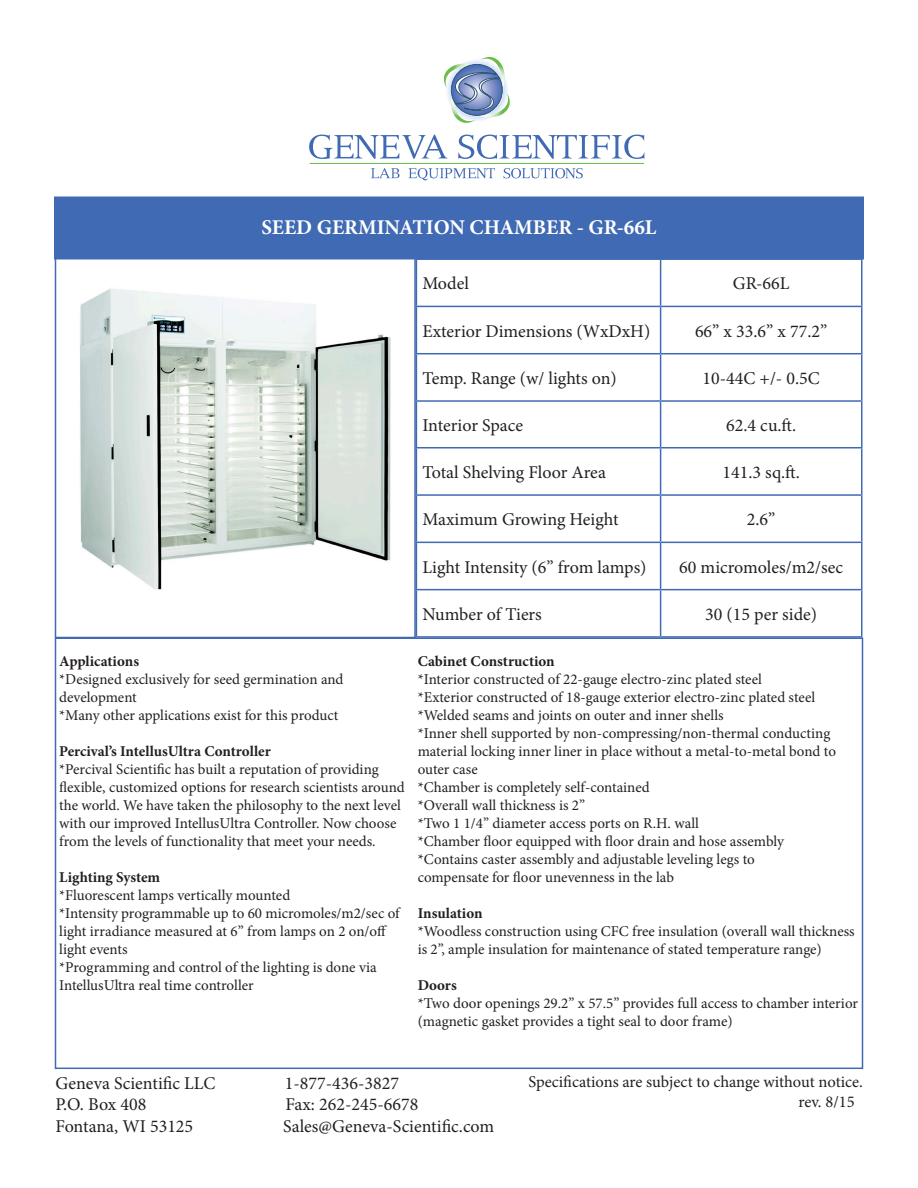
<style>
.page{position:relative;width:918px;height:1188px;background:#fff}
.page>*{position:absolute;margin:0;border:0;box-sizing:border-box;transform-origin:0 0}
.t1{font:700 21px "Minion Pro";color:#fff}
.t2{font:18px "Minion Pro";color:#231f20}
.t3{font:16.5px "Minion Pro";letter-spacing:-.005em;color:#231f20}
.t4{font:15px/18px "Minion Pro";color:#231f20}
.t5{font:700 15px "Minion Pro";letter-spacing:-.005em;color:#231f20}
</style>
<div class="page">
<div style="left:55px;top:638px;width:808px;height:431px;border:2px solid #406ab4"></div>
<div style="left:55px;top:197px;width:808px;height:62px;background:#406ab4"></div>
<div style="left:54px;top:196px;width:810px;height:64px;border:2px solid #406ab4"></div>
<hr style="left:416px;top:258px;width:245px;height:2px;background:#406ab4">
<hr style="left:416px;top:260px;width:1px;height:46px;background:#406ab4">
<hr style="left:661px;top:258px;width:201px;height:2px;background:#406ab4">
<hr style="left:660px;top:260px;width:1px;height:46px;background:#406ab4">
<hr style="left:861px;top:260px;width:1px;height:46px;background:#406ab4">
<hr style="left:416px;top:306px;width:245px;height:1px;background:#406ab4">
<hr style="left:416px;top:307px;width:1px;height:46px;background:#406ab4">
<hr style="left:661px;top:306px;width:201px;height:1px;background:#406ab4">
<hr style="left:660px;top:307px;width:1px;height:46px;background:#406ab4">
<hr style="left:861px;top:307px;width:1px;height:46px;background:#406ab4">
<hr style="left:416px;top:353px;width:245px;height:1px;background:#406ab4">
<hr style="left:416px;top:354px;width:1px;height:46px;background:#406ab4">
<hr style="left:661px;top:353px;width:201px;height:1px;background:#406ab4">
<hr style="left:660px;top:354px;width:1px;height:46px;background:#406ab4">
<hr style="left:861px;top:354px;width:1px;height:46px;background:#406ab4">
<hr style="left:416px;top:400px;width:245px;height:2px;background:#406ab4">
<hr style="left:416px;top:402px;width:1px;height:45px;background:#406ab4">
<hr style="left:661px;top:400px;width:201px;height:2px;background:#406ab4">
<hr style="left:660px;top:402px;width:1px;height:45px;background:#406ab4">
<hr style="left:861px;top:402px;width:1px;height:45px;background:#406ab4">
<hr style="left:416px;top:447px;width:245px;height:1px;background:#406ab4">
<hr style="left:416px;top:449px;width:1px;height:45px;background:#406ab4">
<hr style="left:661px;top:447px;width:201px;height:1px;background:#406ab4">
<hr style="left:660px;top:449px;width:1px;height:45px;background:#406ab4">
<hr style="left:861px;top:449px;width:1px;height:45px;background:#406ab4">
<hr style="left:416px;top:494px;width:245px;height:2px;background:#406ab4">
<hr style="left:416px;top:496px;width:1px;height:46px;background:#406ab4">
<hr style="left:661px;top:494px;width:201px;height:2px;background:#406ab4">
<hr style="left:660px;top:496px;width:1px;height:46px;background:#406ab4">
<hr style="left:861px;top:496px;width:1px;height:46px;background:#406ab4">
<hr style="left:416px;top:542px;width:245px;height:1px;background:#406ab4">
<hr style="left:416px;top:543px;width:1px;height:46px;background:#406ab4">
<hr style="left:661px;top:542px;width:201px;height:1px;background:#406ab4">
<hr style="left:660px;top:543px;width:1px;height:46px;background:#406ab4">
<hr style="left:861px;top:543px;width:1px;height:46px;background:#406ab4">
<hr style="left:416px;top:589px;width:245px;height:1px;background:#406ab4">
<hr style="left:416px;top:590px;width:1px;height:46px;background:#406ab4">
<hr style="left:661px;top:589px;width:201px;height:1px;background:#406ab4">
<hr style="left:660px;top:590px;width:1px;height:46px;background:#406ab4">
<hr style="left:861px;top:590px;width:1px;height:46px;background:#406ab4">
<hr style="left:416px;top:636px;width:245px;height:2px;background:#406ab4">
<hr style="left:661px;top:636px;width:201px;height:2px;background:#406ab4">
<svg style="left:309px;top:135px;width:139px;height:24px"></svg>
<svg style="left:458px;top:135px;width:186px;height:24px"></svg>
<svg style="left:371px;top:168px;width:29px;height:10px"></svg>
<svg style="left:408px;top:168px;width:87px;height:12px"></svg>
<svg style="left:504px;top:168px;width:79px;height:10px"></svg>
<hr style="left:310px;top:163px;width:334px;height:1px;background:#65bc47">
<svg style="left:444px;top:57px;width:66px;height:66px"></svg>
<div style="left:55px;top:257px;width:361px;height:381px;border:2px solid #406ab4"></div>
<img style="left:80px;top:288px;width:311px;height:302px">
<p class="t1" style="left:261px;top:213px;width:397px">SEED GERMINATION CHAMBER - GR-66L</p>
<p class="t5" style="left:59px;top:650px;width:81px">Applications</p>
<p class="t4" style="left:59px;top:670px;width:286px">*Designed exclusively for seed germination and</p>
<p class="t4" style="left:59px;top:688px;width:79px">development</p>
<p class="t4" style="left:59px;top:706px;width:281px">*Many other applications exist for this product</p>
<p class="t5" style="left:59px;top:740px;width:213px">Percival’s IntellusUltra Controller</p>
<p class="t4" style="left:59px;top:760px;width:321px">*Percival Scientific has built a reputation of providing</p>
<p class="t4" style="left:59px;top:778px;width:347px">flexible, customized options for research scientists around the world. We have taken the philosophy to the next level with our improved IntellusUltra Controller. Now choose from the levels of functionality that meet your needs.</p>
<p class="t5" style="left:59px;top:866px;width:102px">Lighting System</p>
<p class="t4" style="left:59px;top:886px;width:233px">*Fluorescent lamps vertically mounted</p>
<p class="t4" style="left:59px;top:904px;width:342px">*Intensity programmable up to 60 micromoles/m2/sec of light irradiance measured at 6” from lamps on 2 on/off light events</p>
<p class="t4" style="left:59px;top:958px;width:319px">*Programming and control of the lighting is done via<br>IntellusUltra real time controller</p>
<p class="t2" style="left:422px;top:272px;width:48px">Model</p>
<p class="t2" style="left:733px;top:272px;width:58px">GR-66L</p>
<p class="t2" style="left:422px;top:319px;width:229px">Exterior Dimensions (WxDxH)</p>
<p class="t2" style="left:695px;top:319px;width:134px">66” x 33.6” x 77.2”</p>
<p class="t2" style="left:422px;top:366px;width:196px">Temp. Range (w/ lights on)</p>
<p class="t2" style="left:703px;top:366px;width:119px">10-44C +/- 0.5C</p>
<p class="t2" style="left:422px;top:413px;width:102px">Interior Space</p>
<p class="t2" style="left:726px;top:413px;width:71px">62.4 cu.ft.</p>
<p class="t2" style="left:422px;top:460px;width:185px">Total Shelving Floor Area</p>
<p class="t2" style="left:723px;top:460px;width:79px">141.3 sq.ft.</p>
<p class="t2" style="left:422px;top:507px;width:198px">Maximum Growing Height</p>
<p class="t2" style="left:747px;top:507px;width:30px">2.6”</p>
<p class="t2" style="left:422px;top:555px;width:226px">Light Intensity (6” from lamps)</p>
<p class="t2" style="left:679px;top:555px;width:165px">60 micromoles/m2/sec</p>
<p class="t2" style="left:422px;top:602px;width:121px">Number of Tiers</p>
<p class="t2" style="left:705px;top:602px;width:113px">30 (15 per side)</p>
<p class="t5" style="left:418px;top:650px;width:139px">Cabinet Construction</p>
<p class="t4" style="left:418px;top:670px;width:346px">*Interior constructed of 22-gauge electro-zinc plated steel</p>
<p class="t4" style="left:418px;top:688px;width:399px">*Exterior constructed of 18-gauge exterior electro-zinc plated steel</p>
<p class="t4" style="left:418px;top:706px;width:307px">*Welded seams and joints on outer and inner shells</p>
<p class="t4" style="left:418px;top:724px;width:420px">*Inner shell supported by non-compressing/non-thermal conducting material locking inner liner in place without a metal-to-metal bond to outer case</p>
<p class="t4" style="left:418px;top:778px;width:234px">*Chamber is completely self-contained</p>
<p class="t4" style="left:418px;top:796px;width:169px">*Overall wall thickness is 2”</p>
<p class="t4" style="left:418px;top:814px;width:283px">*Two 1 1/4” diameter access ports on R.H. wall</p>
<p class="t4" style="left:418px;top:832px;width:368px">*Chamber floor equipped with floor drain and hose assembly</p>
<p class="t4" style="left:418px;top:850px;width:339px">*Contains caster assembly and adjustable leveling legs to</p>
<p class="t4" style="left:418px;top:868px;width:258px">compensate for floor unevenness in the lab</p>
<p class="t5" style="left:418px;top:902px;width:66px">Insulation</p>
<p class="t4" style="left:418px;top:922px;width:439px">*Woodless construction using CFC free insulation (overall wall thickness is 2”, ample insulation for maintenance of stated temperature range)</p>
<p class="t5" style="left:418px;top:974px;width:41px">Doors</p>
<p class="t4" style="left:418px;top:994px;width:442px">*Two door openings 29.2” x 57.5” provides full access to chamber interior (magnetic gasket provides a tight seal to door frame)</p>
<p class="t2" style="left:56px;top:1071px;width:161px">Geneva Scientific LLC</p>
<p class="t2" style="left:285px;top:1071px;width:116px">1-877-436-3827</p>
<p class="t2" style="left:56px;top:1092px;width:92px">P.O. Box 408</p>
<p class="t2" style="left:285px;top:1092px;width:134px">Fax: 262-245-6678</p>
<p class="t2" style="left:56px;top:1114px;width:139px">Fontana, WI 53125</p>
<p class="t2" style="left:283px;top:1114px;width:213px">Sales@Geneva-Scientific.com</p>
<p class="t3" style="left:528px;top:1071px;width:336px">Specifications are subject to change without notice.</p>
<p class="t3" style="left:798px;top:1091px;width:58px">rev. 8/15</p>
</div>
